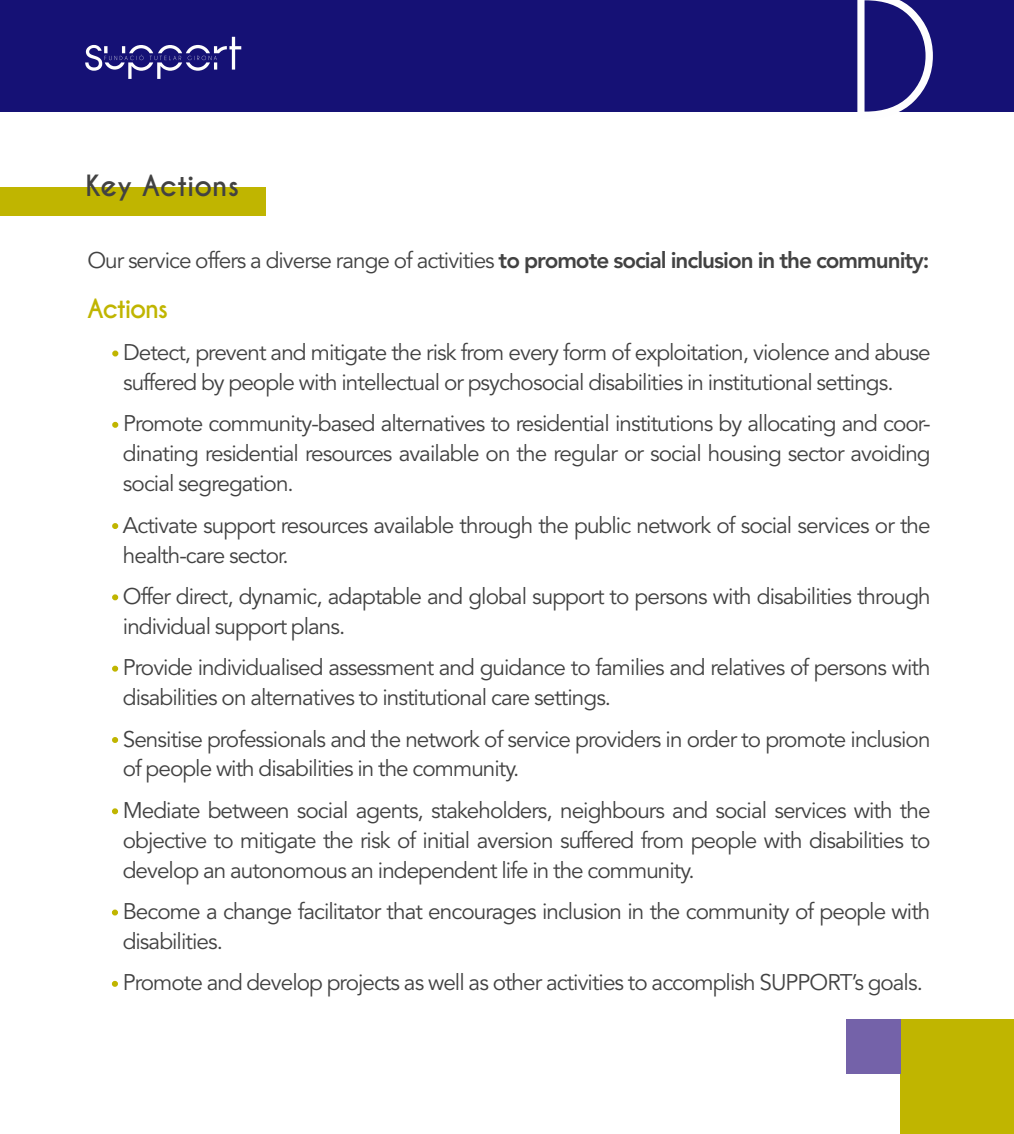
<style>
.page{position:relative;width:1014px;height:1134px;background:#fff}
.page>*{position:absolute;margin:0;border:0;box-sizing:border-box;transform-origin:0 0}
.t1{font:161.25px "Caviar Dreams";color:#fefefe}
.t2{font:700 27.5px "Caviar Dreams";color:#424242}
.t3{font:700 25px "Caviar Dreams";letter-spacing:-.05em;color:#c0b500}
.t4{font:22.5px/30px "Avenir LT Std";letter-spacing:-.04em;color:#424242}
.s1{font-weight:800}
.s2{font-weight:800;color:#c0b500}
</style>
<div class="page">
<div style="left:900px;top:1019px;width:113px;height:115px;background:#c0b500"></div>
<div style="left:0;top:0;width:1013px;height:111px;background:#151175"></div>
<div style="left:0;top:187px;width:265px;height:29px;background:#c0b500"></div>
<svg style="left:85px;top:37px;width:156px;height:42px"></svg>
<div style="left:846px;top:1019px;width:54px;height:54px;background:#7462a9"></div>
<p class="t2" style="left:85px;top:174px;width:155px">Key Actions</p>
<h1 class="t1" style="left:845px;top:-7px;width:97px">D</h1>
<p class="t4" style="left:87px;top:247px;width:843px">Our service offers a diverse range of activities <span class="s1">to promote social inclusion in the community:</span></p>
<p class="t3" style="left:87px;top:298px;width:83px">Actions</p>
<p class="t4" style="left:123px;top:339px;width:809px;text-indent:-11px"><span class="s2">·</span> Detect, prevent and mitigate the risk from every form of exploitation, violence and abuse suffered by people with intellectual or psychosocial disabilities in institutional settings.</p>
<p class="t4" style="left:123px;top:411px;width:809px;text-align:justify;text-indent:-11px"><span class="s2">·</span> Promote community-based alternatives to residential institutions by allocating and coor&shy;dinating residential resources available on the regular or social housing sector avoiding social segregation.</p>
<p class="t4" style="left:123px;top:512px;width:809px;text-indent:-11px"><span class="s2">·</span> Activate support resources available through the public network of social services or the health-care sector.</p>
<p class="t4" style="left:123px;top:583px;width:809px;text-indent:-11px"><span class="s2">·</span> Offer direct, dynamic, adaptable and global support to persons with disabilities through individual support plans.</p>
<p class="t4" style="left:123px;top:654px;width:809px;text-indent:-11px"><span class="s2">·</span> Provide individualised assessment and guidance to families and relatives of persons with disabilities on alternatives to institutional care settings.</p>
<p class="t4" style="left:123px;top:726px;width:809px;text-indent:-11px"><span class="s2">·</span> Sensitise professionals and the network of service providers in order to promote inclusion of people with disabilities in the community.</p>
<p class="t4" style="left:123px;top:797px;width:809px;text-align:justify;text-indent:-11px"><span class="s2">·</span> Mediate between social agents, stakeholders, neighbours and social services with the objective to mitigate the risk of initial aversion suffered from people with disabilities to develop an autonomous an independent life in the community.</p>
<p class="t4" style="left:123px;top:898px;width:809px;text-indent:-11px"><span class="s2">·</span> Become a change facilitator that encourages inclusion in the community of people with disabilities.</p>
<p class="t4" style="left:112px;top:970px;width:812px"><span class="s2">·</span> Promote and develop projects as well as other activities to accomplish SUPPORT’s goals.</p>
</div>
